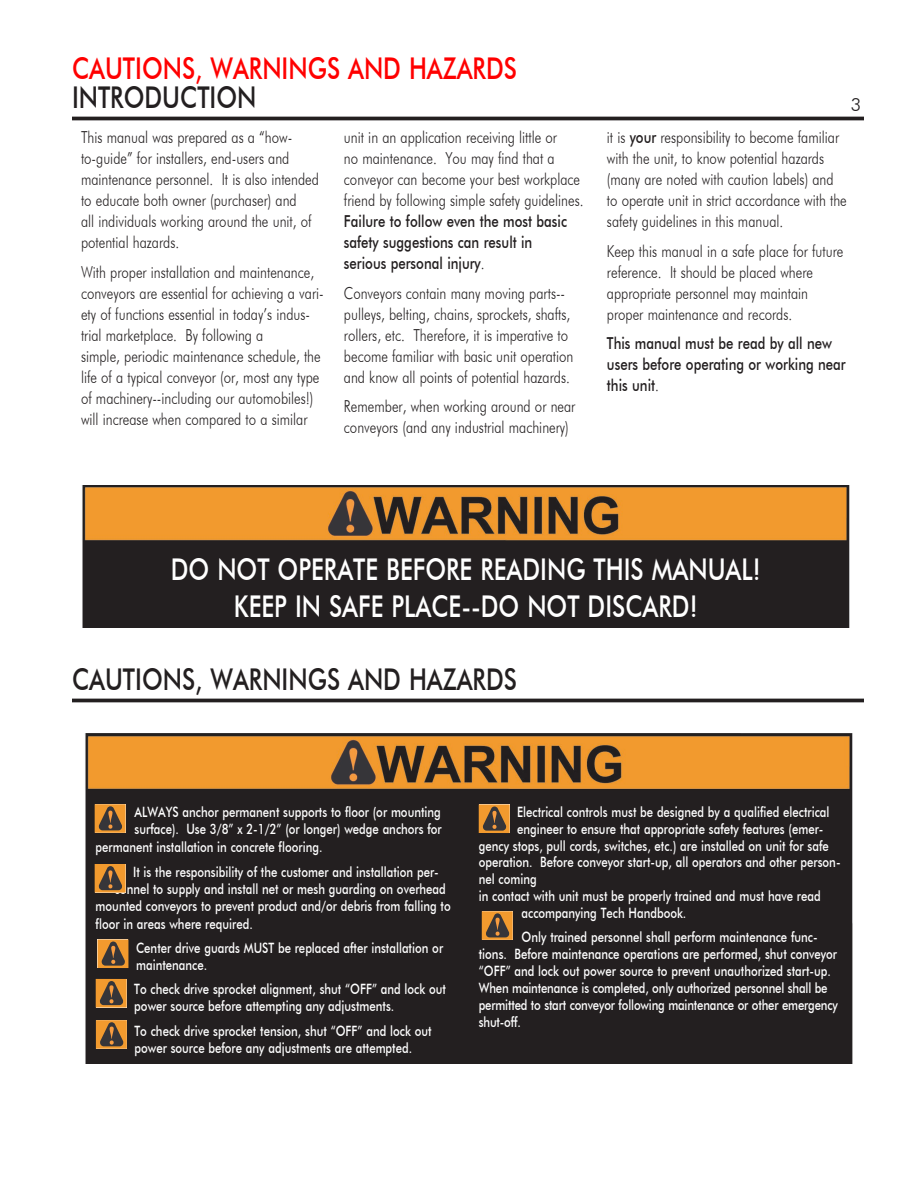
<style>
.page{position:relative;width:918px;height:1188px;background:#fff}
.page>*{position:absolute;margin:0;border:0;box-sizing:border-box;transform-origin:0 0}
.t1{font:500 30px/37.5px "Futura BT";color:#fff;text-align:center;scale:.8 1}
.model_name{font:500 30px "Futura BT";color:#231f20;scale:.8 1}
.model_no{font:500 30px "Futura BT";color:#f00;scale:.8 1}
.t2{font:300 18px "Futura BT";color:#231f20}
.t3{font:300 16.5px/21px "Futura BT";color:#231f20;scale:.8 1}
.t4{font:500 16.5px/21px "Futura BT";color:#231f20;scale:.8 1}
.t5{font:500 14.25px/16.8px "Futura BT";color:#fff;scale:.8 1}
.s1{font-weight:500}
.s2{font-weight:300}
</style>
<div class="page">
<hr style="left:72px;top:117px;width:792px;height:3px;background:#231f20">
<hr style="left:72px;top:699px;width:792px;height:3px;background:#231f20">
<img style="left:84px;top:734px;width:769px;height:330px">
<div style="left:479px;top:804px;width:31px;height:29px;background:#f29a2e"></div>
<svg style="left:483px;top:807px;width:23px;height:24px"></svg>
<div style="left:482px;top:911px;width:31px;height:29px;background:#f29a2e"></div>
<svg style="left:486px;top:913px;width:23px;height:24px"></svg>
<svg style="left:95px;top:804px;width:31px;height:29px"></svg>
<svg style="left:95px;top:864px;width:31px;height:29px"></svg>
<div style="left:97px;top:939px;width:31px;height:29px;background:#f29a2e"></div>
<svg style="left:101px;top:942px;width:24px;height:24px"></svg>
<svg style="left:96px;top:979px;width:31px;height:29px"></svg>
<img style="left:81px;top:485px;width:769px;height:143px">
<svg style="left:96px;top:1020px;width:31px;height:29px"></svg>
<p class="model_no" style="left:72px;top:50px;width:558px">CAUTIONS, WARNINGS AND HAZARDS</p>
<p class="model_name" style="left:72px;top:79px;width:232px">INTRODUCTION</p>
<p class="t3" style="left:81px;top:127px;width:299px">This manual was prepared as a “how&shy;to-guide” for installers, end-users and maintenance personnel. It is also intended to educate both owner (purchaser) and<br>all individuals working around the unit, of potential hazards.</p>
<p class="t3" style="left:81px;top:261px;width:305px">With proper installation and maintenance, conveyors are essential for achieving a vari&shy;ety of functions essential in today’s indus&shy;trial marketplace. By following a<br>simple, periodic maintenance schedule, the life of a typical conveyor (or, most any type of machinery--including our automobiles!) will increase when compared to a similar</p>
<p class="t3" style="left:344px;top:127px;width:301px">unit in an application receiving little or<br>no maintenance. You may find that a conveyor can become your best workplace friend by following simple safety guidelines.<br><span class="s1">Failure to follow even the most basic safety suggestions can result in<br>serious personal injury</span>.</p>
<p class="t3" style="left:344px;top:282px;width:288px">Conveyors contain many moving parts-- pulleys, belting, chains, sprockets, shafts, rollers, etc. Therefore, it is imperative to become familiar with basic unit operation and know all points of potential hazards.</p>
<p class="t3" style="left:344px;top:396px;width:291px">Remember, when working around or near conveyors (and any industrial machinery)</p>
<p class="t2" style="left:851px;top:93px;width:12px">3</p>
<p class="t3" style="left:607px;top:127px;width:301px">it is <span class="s1">your</span> responsibility to become familiar with the unit, to know potential hazards (many are noted with caution labels) and to operate unit in strict accordance with the safety guidelines in this manual.</p>
<p class="t3" style="left:607px;top:240px;width:297px">Keep this manual in a safe place for future reference. It should be placed where appropriate personnel may maintain proper maintenance and records.</p>
<p class="t4" style="left:607px;top:333px;width:300px">This manual must be read by all new users before operating or working near this unit<span class="s2">.</span></p>
<p class="t1" style="left:171px;top:550px;width:739px">DO NOT OPERATE BEFORE READING THIS MANUAL!<br>KEEP IN SAFE PLACE--DO NOT DISCARD!</p>
<p class="model_name" style="left:72px;top:661px;width:558px">CAUTIONS, WARNINGS AND HAZARDS</p>
<p class="t5" style="left:135px;top:803px;width:384px">ALWAYS anchor permanent supports to floor (or mounting</p>
<p class="t5" style="left:135px;top:821px;width:385px">surface). Use 3/8” x 2-1/2” (or longer) wedge anchors for</p>
<p class="t5" style="left:96px;top:838px;width:285px">permanent installation in concrete flooring.</p>
<p class="t5" style="left:133px;top:863px;width:384px">It is the responsibility of the customer and installation per-</p>
<p class="t5" style="left:115px;top:880px;width:415px">sonnel to supply and install net or mesh guarding on overhead</p>
<p class="t5" style="left:96px;top:898px;width:445px">mounted conveyors to prevent product and/or debris from falling to</p>
<p class="t5" style="left:96px;top:915px;width:198px">floor in areas where required.</p>
<p class="t5" style="left:136px;top:940px;width:385px">Center drive guards MUST be replaced after installation or maintenance.</p>
<p class="t5" style="left:134px;top:981px;width:391px">To check drive sprocket alignment, shut “OFF” and lock out power source before attempting any adjustments.</p>
<p class="t5" style="left:135px;top:1022px;width:373px">To check drive sprocket tension, shut “OFF” and lock out power source before any adjustments are attempted.</p>
<p class="t5" style="left:517px;top:803px;width:392px">Electrical controls must be designed by a qualified electrical</p>
<p class="t5" style="left:517px;top:820px;width:385px">engineer to ensure that appropriate safety features (emer-</p>
<p class="t5" style="left:479px;top:837px;width:439px">gency stops, pull cords, switches, etc.) are installed on unit for safe</p>
<p class="t5" style="left:479px;top:854px;width:454px">operation. Before conveyor start-up, all operators and other person-</p>
<p class="t5" style="left:479px;top:871px;width:74px">nel coming</p>
<p class="t5" style="left:479px;top:888px;width:429px">in contact with unit must be properly trained and must have read</p>
<p class="t5" style="left:522px;top:904px;width:207px">accompanying Tech Handbook.</p>
<p class="t5" style="left:479px;top:929px;width:450px;text-indent:43px">Only trained personnel shall perform maintenance func&shy;tions. Before maintenance operations are performed, shut conveyor “OFF” and lock out power source to prevent unauthorized start-up.<br>When maintenance is completed, only authorized personnel shall be permitted to start conveyor following maintenance or other emergency shut-off.</p>
</div>
